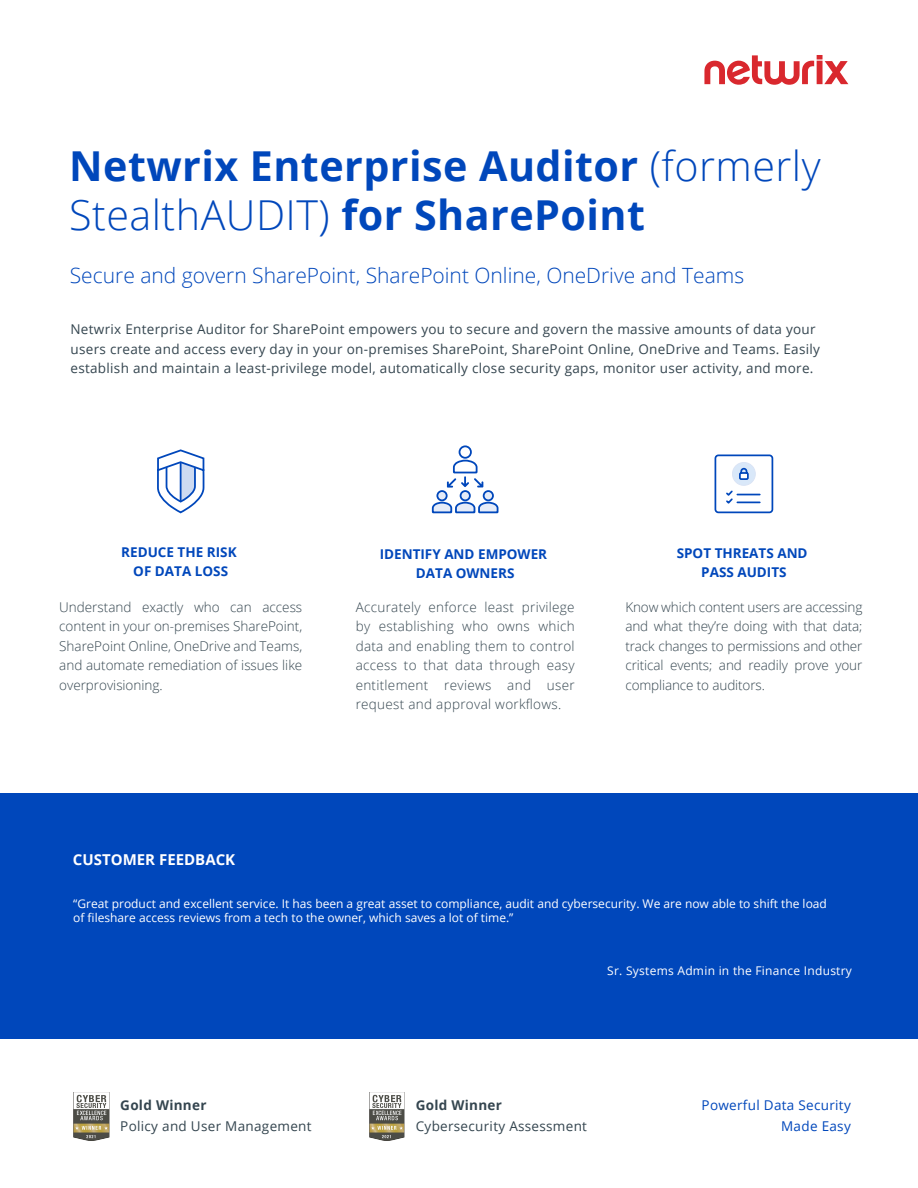
<style>
.page{position:relative;width:918px;height:1188px;background:#fff}
.page>*{position:absolute;margin:0;border:0;box-sizing:border-box;transform-origin:0 0}
.t1{font:700 41.25px/49.5px "Open Sans";letter-spacing:.01em;color:#0047bb}
.t2{font:300 21px "Open Sans";color:#0047bb}
.t3{font:700 15px "Open Sans";color:#fff}
.t4{font:300 13.5px/19.5px "Open Sans";color:#34454f;text-align:justify}
.t5{font:13.5px/19.5px "Open Sans";letter-spacing:.02em;color:#34454f}
.t6{font:700 13.5px/19.5px "Open Sans";color:#0047bb;text-align:center}
.t7{font:13.5px "Open Sans";letter-spacing:.02em;color:#0047bb}
.t8{font:700 13.5px "Open Sans";letter-spacing:.02em;color:#34454f}
.t9{font:12px/14.4px "Open Sans";color:#fff}
.t10{font:12px "Open Sans";letter-spacing:.02em;color:#fff}
.s1{font-weight:300}
</style>
<div class="page">
<div style="left:0;top:794px;width:918px;height:246px;background:#0047bb"></div>
<svg style="left:157px;top:449px;width:48px;height:65px"></svg>
<hr style="left:180px;top:462px;width:2px;height:39px;background:#0047bb">
<div style="left:484px;top:491px;width:9px;height:9px;background:#e6ecf8;border-radius:50%"></div>
<div style="left:483px;top:490px;width:11px;height:11px;border:2px solid #0047bb;border-radius:50%"></div>
<div style="left:461px;top:491px;width:9px;height:9px;background:#e6ecf8;border-radius:50%"></div>
<div style="left:460px;top:490px;width:11px;height:11px;border:2px solid #0047bb;border-radius:50%"></div>
<svg style="left:437px;top:491px;width:10px;height:9px"></svg>
<div style="left:436px;top:490px;width:12px;height:11px;border:2px solid #0047bb;border-radius:50%"></div>
<svg style="left:431px;top:501px;width:68px;height:13px"></svg>
<div style="left:459px;top:445px;width:13px;height:14px;border:2px solid #0047bb;border-radius:50%"></div>
<svg style="left:447px;top:460px;width:36px;height:28px"></svg>
<svg style="left:704px;top:55px;width:144px;height:30px"></svg>
<div style="left:715px;top:455px;width:58px;height:58px;border:2px solid #0047bb;border-radius:3px"></div>
<svg style="left:726px;top:463px;width:34px;height:41px"></svg>
<img style="left:74px;top:1092px;width:35px;height:49px">
<img style="left:369px;top:1092px;width:36px;height:49px">
<h1 class="t1" style="left:69px;top:140px;width:753px">Netwrix Enterprise Auditor <span class="s1">(formerly<br>StealthAUDIT)</span> for SharePoint</h1>
<h2 class="t2" style="left:70px;top:261px;width:676px">Secure and govern SharePoint, SharePoint Online, OneDrive and Teams</h2>
<p class="t5" style="left:70px;top:319px;width:751px">Netwrix Enterprise Auditor for SharePoint empowers you to secure and govern the massive amounts of data your users create and access every day in your on-premises SharePoint, SharePoint Online, OneDrive and Teams. Easily establish and maintain a least-privilege model, automatically close security gaps, monitor user activity, and more.</p>
<p class="t6" style="left:121px;top:542px;width:117px">REDUCE THE RISK<br>OF DATA LOSS</p>
<p class="t6" style="left:380px;top:544px;width:169px">IDENTIFY AND EMPOWER<br>DATA OWNERS</p>
<p class="t6" style="left:677px;top:543px;width:132px">SPOT THREATS AND<br>PASS AUDITS</p>
<p class="t4" style="left:59px;top:597px;width:245px">Understand exactly who can access content in your on-premises SharePoint, SharePoint Online, OneDrive and Teams, and automate remediation of issues like overprovisioning.</p>
<p class="t4" style="left:356px;top:597px;width:221px">Accurately enforce least privilege by establishing who owns which data and enabling them to control access to that data through easy entitlement reviews and user request and approval workflows.</p>
<p class="t4" style="left:625px;top:597px;width:239px">Know which content users are accessing and what they’re doing with that data; track changes to permissions and other critical events; and readily prove your compliance to auditors.</p>
<p class="t3" style="left:73px;top:849px;width:164px">CUSTOMER FEEDBACK</p>
<p class="t9" style="left:73px;top:896px;width:755px">“Great product and excellent service. It has been a great asset to compliance, audit and cybersecurity. We are now able to shift the load of fileshare access reviews from a tech to the owner, which saves a lot of time.”</p>
<p class="t8" style="left:120px;top:1095px;width:88px">Gold Winner</p>
<p class="t8" style="left:416px;top:1095px;width:88px">Gold Winner</p>
<p class="t10" style="left:607px;top:963px;width:246px">Sr. Systems Admin in the Finance Industry</p>
<p class="t7" style="left:702px;top:1096px;width:151px">Powerful Data Security</p>
<p class="t5" style="left:416px;top:1116px;width:173px">Cybersecurity Assessment</p>
<p class="t5" style="left:120px;top:1116px;width:193px">Policy and User Management</p>
<p class="t7" style="left:781px;top:1117px;width:71px">Made Easy</p>
</div>
